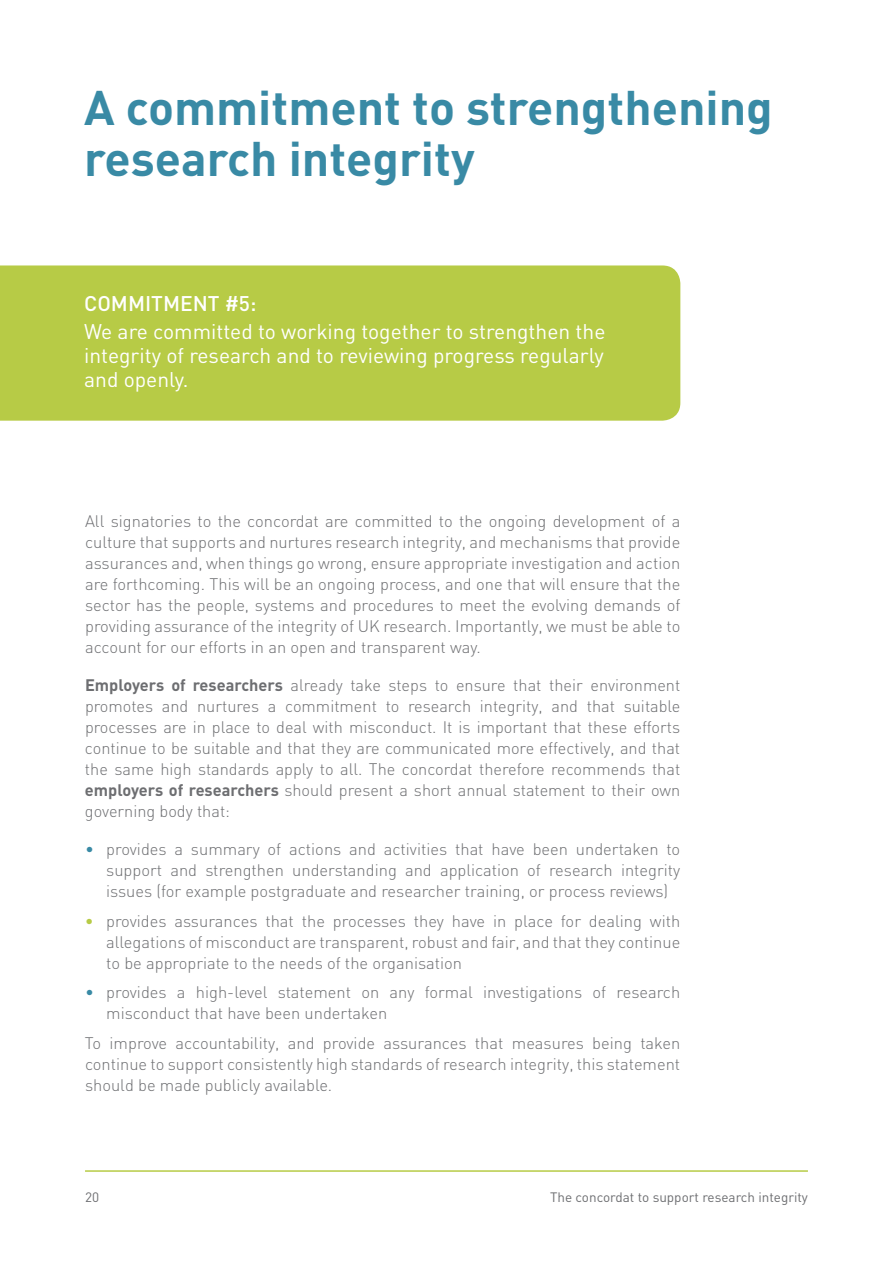
<style>
.page{position:relative;width:893px;height:1263px;background:#fff}
.page>*{position:absolute;margin:0;border:0;box-sizing:border-box;transform-origin:0 0}
.t1{font:700 48px/51px "DIN";color:#398aa5}
.t2{font:21px/24px "DIN";color:#fff;text-align:justify}
.t3{font:500 21px "DIN";color:#fff}
.t4{font:300 16.5px/21px "DIN";color:#6d6e71;text-align:justify}
.t5{font:13.5px "DIN";color:#6d6e71}
.s1{font-weight:700}
.s2{color:#398aa5}
.s3{color:#b7cb46}
</style>
<div class="page">
<hr style="left:85px;top:1170px;width:723px;height:2px;background:#b7cb46">
<div style="left:0;top:265px;width:680px;height:156px;background:#b7cb46"></div>
<h1 class="t1" style="left:84px;top:80px;width:690px">A commitment to strengthening research integrity</h1>
<p class="t3" style="left:84px;top:290px;width:174px">COMMITMENT #5:</p>
<p class="t2" style="left:84px;top:319px;width:523px">We are committed to working together to strengthen the integrity of research and to reviewing progress regularly and openly.</p>
<p class="t4" style="left:85px;top:510px;width:597px">All signatories to the concordat are committed to the ongoing development of a culture that supports and nurtures research integrity, and mechanisms that provide assurances and, when things go wrong, ensure appropriate investigation and action are forthcoming. This will be an ongoing process, and one that will ensure that the sector has the people, systems and procedures to meet the evolving demands of providing assurance of the integrity of UK research. Importantly, we must be able to account for our efforts in an open and transparent way.</p>
<p class="t4" style="left:85px;top:674px;width:597px"><span class="s1">Employers of researchers</span> already take steps to ensure that their environment promotes and nurtures a commitment to research integrity, and that suitable processes are in place to deal with misconduct. It is important that these efforts continue to be suitable and that they are communicated more effectively, and that the same high standards apply to all. The concordat therefore recommends that <span class="s1">employers of researchers</span> should present a short annual statement to their own governing body that:</p>
<p class="t4" style="left:106px;top:838px;width:576px;text-indent:-21px"><span class="s2">•</span> provides a summary of actions and activities that have been undertaken to support and strengthen understanding and application of research integrity issues (for example postgraduate and researcher training, or process reviews)</p>
<p class="t4" style="left:106px;top:910px;width:576px;text-indent:-21px"><span class="s3">•</span> provides assurances that the processes they have in place for dealing with allegations of misconduct are transparent, robust and fair, and that they continue to be appropriate to the needs of the organisation</p>
<p class="t4" style="left:106px;top:981px;width:576px;text-indent:-21px"><span class="s2">•</span> provides a high-level statement on any formal investigations of research misconduct that have been undertaken</p>
<p class="t4" style="left:85px;top:1032px;width:597px">To improve accountability, and provide assurances that measures being taken continue to support consistently high standards of research integrity, this statement should be made publicly available.</p>
<p class="t5" style="left:85px;top:1188px;width:16px">20</p>
<p class="t5" style="left:550px;top:1188px;width:259px">The concordat to support research integrity</p>
</div>
